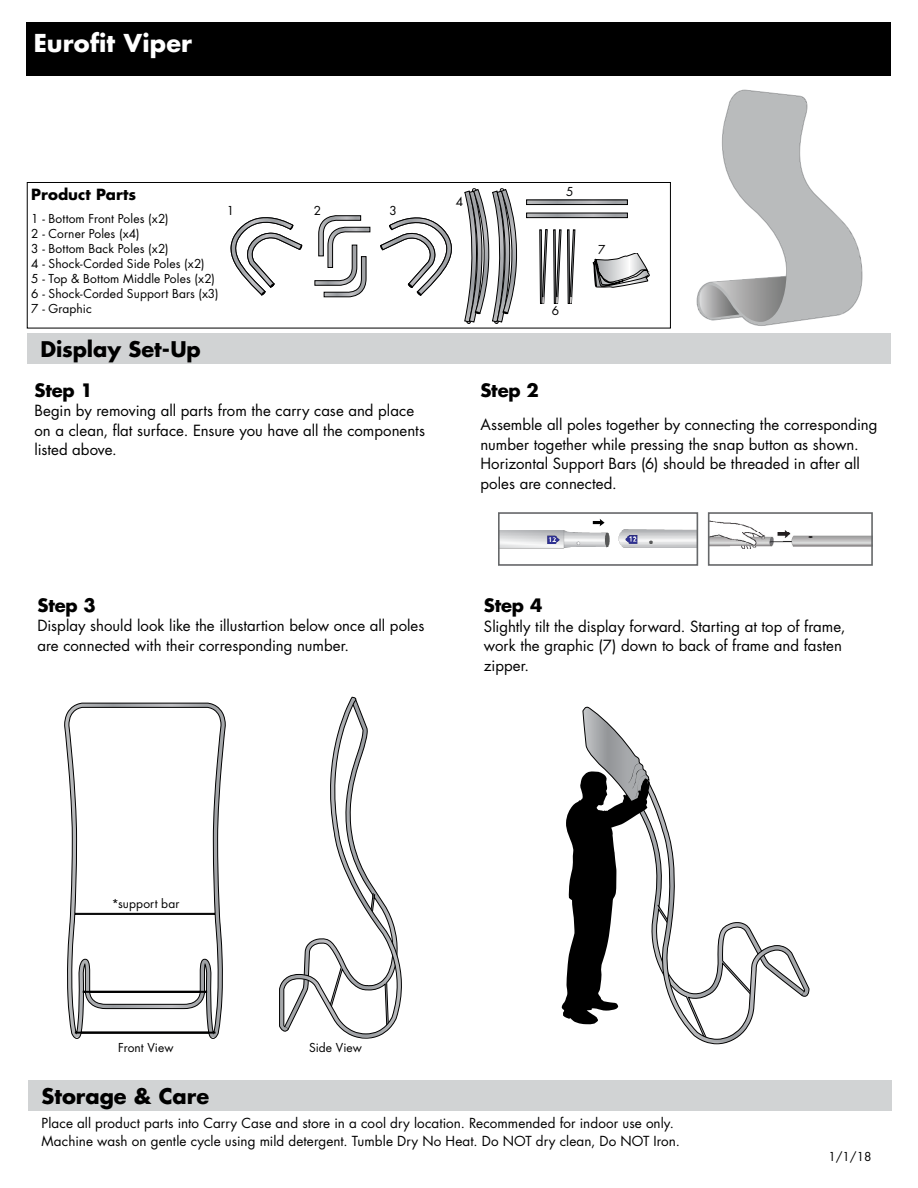
<style>
.page{position:relative;width:918px;height:1188px;background:#fff}
.page>*{position:absolute;margin:0;border:0;box-sizing:border-box;transform-origin:0 0}
.t1{font:700 24px "Futura";letter-spacing:.01em;color:#fff}
.t2{font:700 21px "Futura";letter-spacing:-.005em;color:#000}
.t3{font:700 18px "Futura";letter-spacing:-.01em;color:#000}
.t4{font:15px/19.5px "Futura";color:#000}
.t5{font:700 15px "Futura";letter-spacing:.005em;color:#000}
.t6{font:13.5px/18px "Futura";letter-spacing:.005em;color:#000}
.t7{font:12px/15px "Futura";letter-spacing:.01em;color:#000}
</style>
<div class="page">
<div style="left:27px;top:22px;width:864px;height:54px;background:#000"></div>
<div style="left:27px;top:182px;width:644px;height:146px;border:1px solid #000"></div>
<div style="left:27px;top:334px;width:864px;height:30px;background:#d1d3d4"></div>
<svg style="left:593px;top:519px;width:12px;height:7px"></svg>
<img style="left:711px;top:521px;width:159px;height:28px">
<div style="left:708px;top:512px;width:165px;height:54px;border:2px solid #66686a"></div>
<img style="left:501px;top:529px;width:194px;height:20px">
<div style="left:498px;top:512px;width:200px;height:54px;border:2px solid #66686a"></div>
<div style="left:28px;top:1080px;width:864px;height:30px;background:#d1d3d4"></div>
<svg style="left:593px;top:253px;width:57px;height:34px"></svg>
<svg style="left:315px;top:215px;width:55px;height:82px"></svg>
<svg style="left:528px;top:202px;width:98px;height:1px"></svg>
<div style="left:526px;top:200px;width:102px;height:5px;border:1px solid #000"></div>
<svg style="left:528px;top:215px;width:98px;height:1px"></svg>
<div style="left:526px;top:213px;width:102px;height:5px;border:1px solid #000"></div>
<svg style="left:380px;top:217px;width:72px;height:79px"></svg>
<svg style="left:231px;top:217px;width:71px;height:79px"></svg>
<svg style="left:464px;top:188px;width:53px;height:136px"></svg>
<svg style="left:539px;top:229px;width:22px;height:75px"></svg>
<svg style="left:567px;top:229px;width:8px;height:75px"></svg>
<svg style="left:697px;top:89px;width:166px;height:237px"></svg>
<svg style="left:64px;top:703px;width:162px;height:336px"></svg>
<hr style="left:83px;top:991px;width:124px;height:1px;background:#000">
<hr style="left:83px;top:992px;width:124px;height:1px;background:#000">
<hr style="left:75px;top:1032px;width:140px;height:1px;background:#000">
<hr style="left:75px;top:1033px;width:140px;height:1px;background:#000">
<svg style="left:279px;top:697px;width:123px;height:342px"></svg>
<svg style="left:583px;top:784px;width:227px;height:260px"></svg>
<svg style="left:562px;top:706px;width:88px;height:318px"></svg>
<h1 class="t1" style="left:34px;top:27px;width:160px">Eurofit Viper</h1>
<p class="t5" style="left:31px;top:184px;width:106px">Product Parts</p>
<p class="t7" style="left:31px;top:211px;width:189px">1 - Bottom Front Poles (x2)<br>2 - Corner Poles (x4)<br>3 - Bottom Back Poles (x2)<br>4 - Shock-Corded Side Poles (x2)<br>5 - Top &amp; Bottom Middle Poles (x2)<br>6 - Shock-Corded Support Bars (x3)<br>7 - Graphic</p>
<p class="t7" style="left:227px;top:203px;width:9px">1</p>
<p class="t7" style="left:314px;top:203px;width:9px">2</p>
<p class="t7" style="left:389px;top:203px;width:9px">3</p>
<h2 class="t2" style="left:40px;top:335px;width:162px">Display Set-Up</h2>
<p class="t3" style="left:34px;top:377px;width:60px">Step 1</p>
<p class="t4" style="left:34px;top:401px;width:392px">Begin by removing all parts from the carry case and place on a clean, flat surface. Ensure you have all the components listed above.</p>
<p class="t7" style="left:456px;top:194px;width:9px">4</p>
<p class="t7" style="left:566px;top:184px;width:9px">5</p>
<p class="t7" style="left:552px;top:303px;width:9px">6</p>
<p class="t7" style="left:598px;top:242px;width:9px">7</p>
<p class="t3" style="left:480px;top:378px;width:60px">Step 2</p>
<p class="t4" style="left:480px;top:415px;width:399px">Assemble all poles together by connecting the corresponding number together while pressing the snap button as shown.<br>Horizontal Support Bars (6) should be threaded in after all poles are connected.</p>
<p class="t3" style="left:38px;top:592px;width:60px">Step 3</p>
<p class="t4" style="left:38px;top:616px;width:388px">Display should look like the illustartion below once all poles are connected with their corresponding number.</p>
<p class="t3" style="left:484px;top:593px;width:60px">Step 4</p>
<p class="t4" style="left:484px;top:616px;width:363px">Slightly tilt the display forward. Starting at top of frame, work the graphic (7) down to back of frame and fasten zipper.</p>
<p class="t7" style="left:112px;top:896px;width:69px">*support bar</p>
<p class="t7" style="left:118px;top:1040px;width:57px">Front View</p>
<p class="t7" style="left:309px;top:1040px;width:54px">Side View</p>
<h2 class="t2" style="left:42px;top:1081px;width:169px">Storage &amp; Care</h2>
<p class="t6" style="left:42px;top:1113px;width:640px">Place all product parts into Carry Case and store in a cool dry location. Recommended for indoor use only.<br>Machine wash on gentle cycle using mild detergent. Tumble Dry No Heat. Do NOT dry clean, Do NOT Iron.</p>
<p class="t7" style="left:828px;top:1149px;width:45px">1/1/18</p>
</div>
